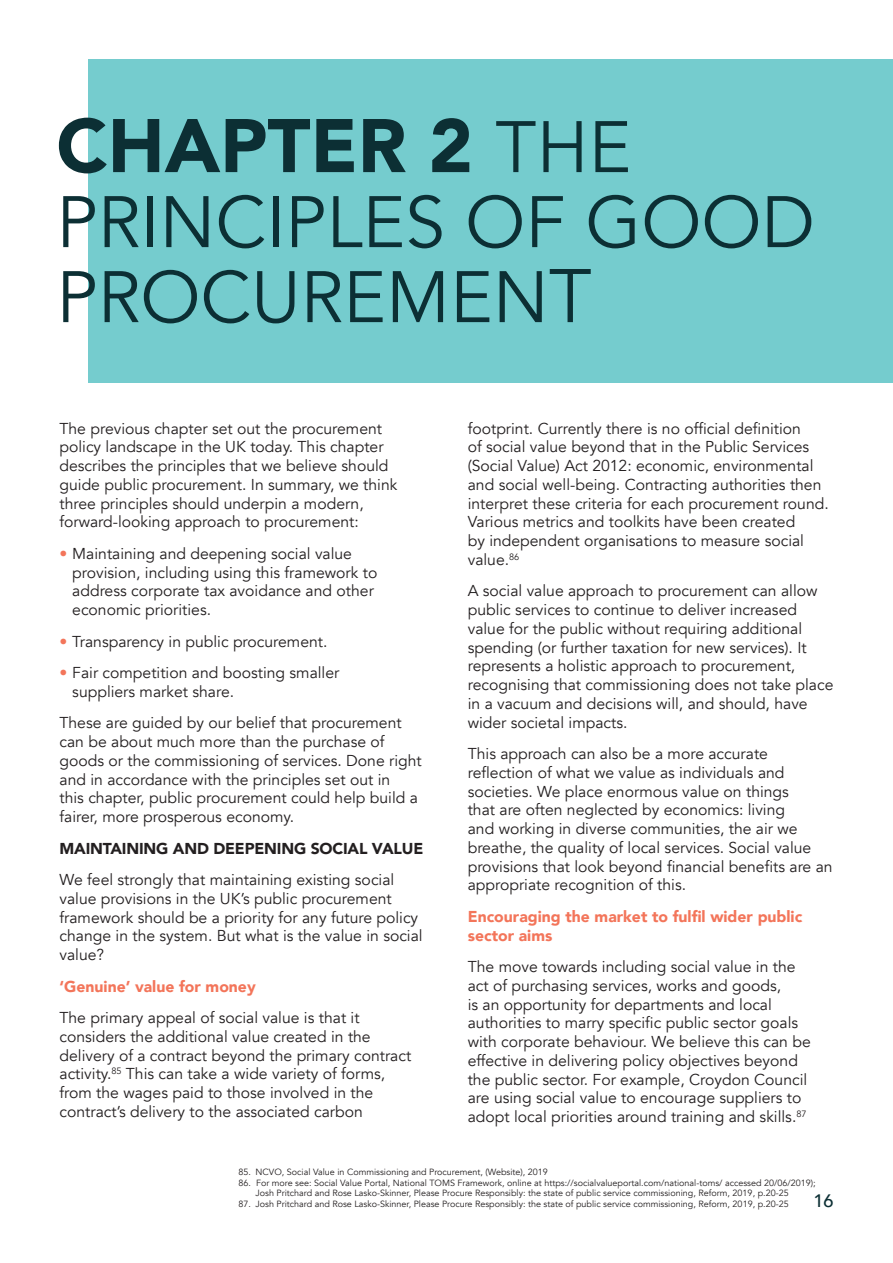
<style>
.page{position:relative;width:893px;height:1263px;background:#fff}
.page>*{position:absolute;margin:0;border:0;box-sizing:border-box;transform-origin:0 0}
.t1{font:900 75px "Avenir";color:#0c2f34}
.t2{font:72px/75px "Avenir";color:#0c2f34}
.t3{font:500 18px "Avenir";color:#0c2f34}
.BULLETS{font:15.75px/18.8px "Avenir";color:#231f20}
.C_heading{font:900 15.75px/18.8px "Avenir";color:#f3755a}
.HEADING_IN_TEXT{font:900 15.75px "Avenir";letter-spacing:-.01em;color:#231f20}
.t4{font:9px/10.5px "Avenir";color:#231f20}
.s1{font-weight:400;font-size:72px}
.s2{font-size:75px}
.s3{font-family:"Helvetica Neue";font-weight:100;color:#f3755a}
</style>
<div class="page">
<div style="left:88px;top:60px;width:805px;height:323px;background:#75ccce"></div>
<p class="t1" style="left:56px;top:82px;width:576px">CHAPTER 2 <span class="s1">THE</span></p>
<p class="t2" style="left:56px;top:186px;width:760px">PRINCIPLES OF GOOD<br>PROCUREMEN<span class="s2">T</span></p>
<p class="BULLETS" style="left:60px;top:419px;width:339px">The previous chapter set out the procurement policy landscape in the UK today. This chapter describes the principles that we believe should guide public procurement. In summary, we think three principles should underpin a modern, forward-looking approach to procurement:</p>
<p class="BULLETS" style="left:72px;top:544px;width:307px;text-indent:-13px"><span class="s3">•</span> Maintaining and deepening social value provision, including using this framework to address corporate tax avoidance and other economic priorities.</p>
<p class="BULLETS" style="left:60px;top:632px;width:269px"><span class="s3">•</span> Transparency in public procurement.</p>
<p class="BULLETS" style="left:72px;top:664px;width:269px;text-indent:-13px"><span class="s3">•</span> Fair competition and boosting smaller suppliers market share.</p>
<p class="BULLETS" style="left:60px;top:714px;width:364px">These are guided by our belief that procurement can be about much more than the purchase of goods or the commissioning of services. Done right and in accordance with the principles set out in<br>this chapter, public procurement could help build a fairer, more prosperous economy.</p>
<p class="HEADING_IN_TEXT" style="left:60px;top:835px;width:365px">MAINTAINING AND DEEPENING SOCIAL VALUE</p>
<p class="BULLETS" style="left:60px;top:871px;width:365px">We feel strongly that maintaining existing social value provisions in the UK’s public procurement framework should be a priority for any future policy change in the system. But what is the value in social value?</p>
<p class="C_heading" style="left:60px;top:976px;width:198px">‘Genuine’ value for money</p>
<p class="BULLETS" style="left:60px;top:1009px;width:353px">The primary appeal of social value is that it considers the additional value created in the delivery of a contract beyond the primary contract activity.<sup>85</sup> This can take a wide variety of forms, from the wages paid to those involved in the contract’s delivery to the associated carbon</p>
<p class="BULLETS" style="left:468px;top:419px;width:362px">footprint. Currently there is no official definition<br>of social value beyond that in the Public Services (Social Value) Act 2012: economic, environmental and social well-being. Contracting authorities then interpret these criteria for each procurement round.<br>Various metrics and toolkits have been created<br>by independent organisations to measure social value.<sup>86</sup></p>
<p class="BULLETS" style="left:468px;top:582px;width:367px">A social value approach to procurement can allow public services to continue to deliver increased value for the public without requiring additional spending (or further taxation for new services). It represents a holistic approach to procurement, recognising that commissioning does not take place in a vacuum and decisions will, and should, have wider societal impacts.</p>
<p class="BULLETS" style="left:468px;top:745px;width:366px">This approach can also be a more accurate reflection of what we value as individuals and societies. We place enormous value on things<br>that are often neglected by economics: living<br>and working in diverse communities, the air we breathe, the quality of local services. Social value provisions that look beyond financial benefits are an appropriate recognition of this.</p>
<p class="C_heading" style="left:468px;top:907px;width:336px">Encouraging the market to fulfil wider public sector aims</p>
<p class="BULLETS" style="left:468px;top:958px;width:345px">The move towards including social value in the act of purchasing services, works and goods,<br>is an opportunity for departments and local authorities to marry specific public sector goals with corporate behaviour. We believe this can be effective in delivering policy objectives beyond the public sector. For example, Croydon Council are using social value to encourage suppliers to adopt local priorities around training and skills.<sup>87</sup></p>
<p class="t4" style="left:239px;top:1167px;width:311px">85. NCVO, Social Value in Commissioning and Procurement, (Website), 2019</p>
<p class="t4" style="left:256px;top:1177px;width:562px;text-indent:-17px">86. For more see: Social Value Portal, National TOMS Framework, online at https://socialvalueportal.com/national-toms/ accessed 20/06/2019);<br>Josh Pritchard and Rose Lasko-Skinner, Please Procure Responsibly: the state of public service commissioning, Reform, 2019, p.20-25</p>
<p class="t4" style="left:239px;top:1198px;width:552px">87. Josh Pritchard and Rose Lasko-Skinner, Please Procure Responsibly: the state of public service commissioning, Reform, 2019, p.20-25</p>
<p class="t3" style="left:813px;top:1185px;width:22px">16</p>
</div>
